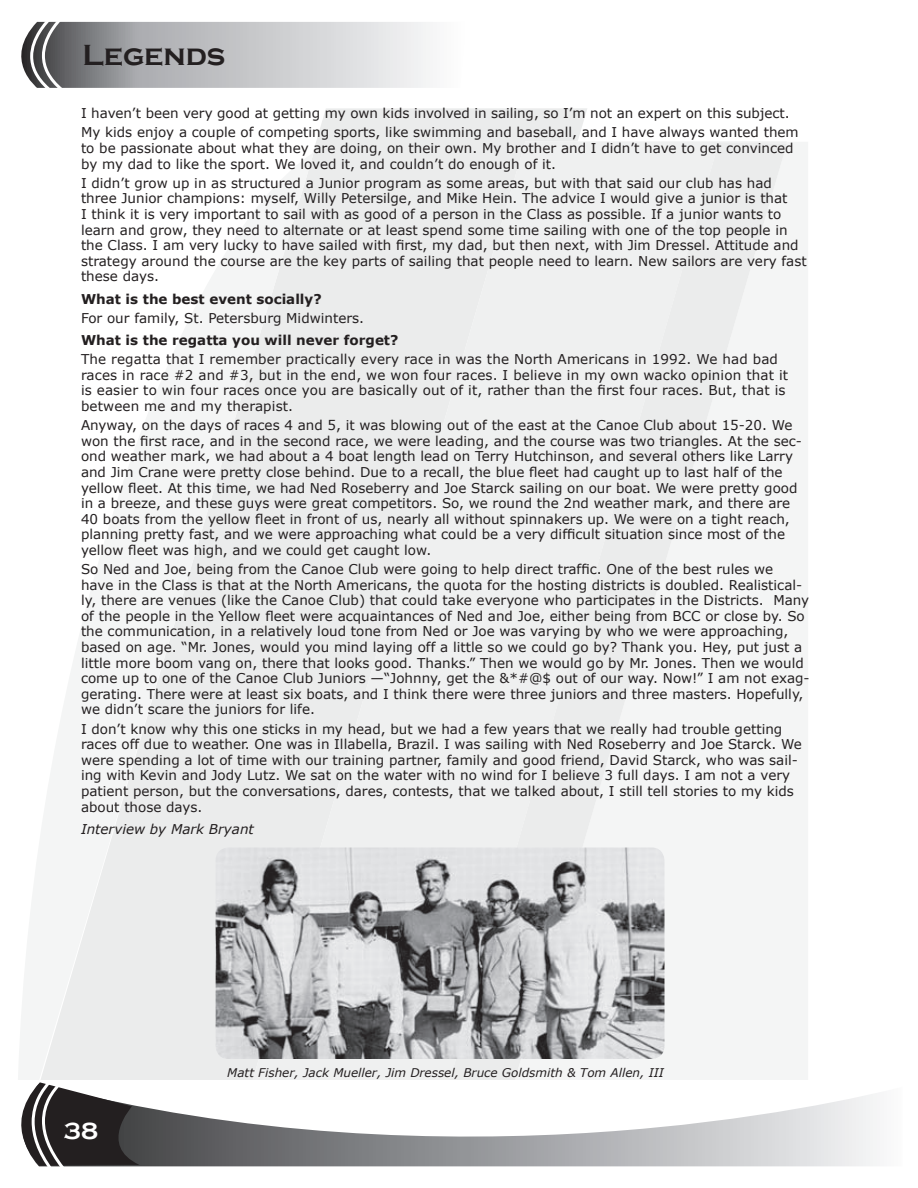
<style>
.page{position:relative;width:918px;height:1188px;background:#fff}
.page>*{position:absolute;margin:0;border:0;box-sizing:border-box;transform-origin:0 0}
.t1{font:700 30px "Copperplate Gothic";color:#231f20}
.t2{font:700 24px "Copperplate Gothic";color:#fff}
.t3{font:13.5px/15.6px "Verdana";color:#231f20}
.t4{font:700 13.5px "Verdana";color:#231f20}
.t5{font:italic 13.5px "Verdana";color:#231f20}
.t6{font:italic 12px "Verdana";color:#231f20}
</style>
<div class="page">
<div style="left:787px;top:142px;width:21px;height:938px;background:#f4f5f5"></div>
<div style="left:316px;top:108px;width:271px;height:33px;background:#ebecec"></div>
<div style="left:313px;top:141px;width:473px;height:939px;background:#ebecec"></div>
<svg style="left:18px;top:152px;width:296px;height:928px"></svg>
<div style="left:450px;top:142px;width:337px;height:938px;background:#eff0f0"></div>
<svg style="left:139px;top:1093px;width:738px;height:74px"></svg>
<svg style="left:21px;top:1082px;width:118px;height:85px"></svg>
<svg style="left:21px;top:21px;width:409px;height:67px;background:#b9babc"></svg>
<img style="left:216px;top:848px;width:448px;height:211px;border-radius:13px">
<h1 class="t1" style="left:82px;top:39px;width:144px">Legends</h1>
<p class="t3" style="left:81px;top:103px;width:719px;line-height:19px">I haven’t been very good at getting my own kids involved in sailing, so I’m not an expert on this subject.<br>My kids enjoy a couple of competing sports, like swimming and baseball, and I have always wanted them</p>
<p class="t3" style="left:81px;top:140px;width:714px">to be passionate about what they are doing, on their own. My brother and I didn’t have to get convinced by my dad to like the sport. We loved it, and couldn’t do enough of it.</p>
<p class="t3" style="left:81px;top:175px;width:727px">I didn’t grow up in as structured a Junior program as some areas, but with that said our club has had three Junior champions: myself, Willy Petersilge, and Mike Hein. The advice I would give a junior is that<br>I think it is very important to sail with as good of a person in the Class as possible. If a junior wants to learn and grow, they need to alternate or at least spend some time sailing with one of the top people in the Class. I am very lucky to have sailed with first, my dad, but then next, with Jim Dressel. Attitude and strategy around the course are the key parts of sailing that people need to learn. New sailors are very fast these days.</p>
<p class="t4" style="left:81px;top:290px;width:242px">What is the best event socially?</p>
<p class="t3" style="left:81px;top:310px;width:285px">For our family, St. Petersburg Midwinters.</p>
<p class="t4" style="left:81px;top:332px;width:319px">What is the regatta you will never forget?</p>
<p class="t3" style="left:81px;top:351px;width:709px">The regatta that I remember practically every race in was the North Americans in 1992. We had bad races in race #2 and #3, but in the end, we won four races. I believe in my own wacko opinion that it is easier to win four races once you are basically out of it, rather than the first four races. But, that is between me and my therapist.</p>
<p class="t3" style="left:81px;top:417px;width:722px">Anyway, on the days of races 4 and 5, it was blowing out of the east at the Canoe Club about 15-20. We won the first race, and in the second race, we were leading, and the course was two triangles. At the sec&shy;ond weather mark, we had about a 4 boat length lead on Terry Hutchinson, and several others like Larry and Jim Crane were pretty close behind. Due to a recall, the blue fleet had caught up to last half of the yellow fleet. At this time, we had Ned Roseberry and Joe Starck sailing on our boat. We were pretty good in a breeze, and these guys were great competitors. So, we round the 2nd weather mark, and there are 40 boats from the yellow fleet in front of us, nearly all without spinnakers up. We were on a tight reach, planning pretty fast, and we were approaching what could be a very difficult situation since most of the yellow fleet was high, and we could get caught low.</p>
<p class="t3" style="left:81px;top:561px;width:730px">So Ned and Joe, being from the Canoe Club were going to help direct traffic. One of the best rules we<br>have in the Class is that at the North Americans, the quota for the hosting districts is doubled. Realistical&shy;ly, there are venues (like the Canoe Club) that could take everyone who participates in the Districts. Many of the people in the Yellow fleet were acquaintances of Ned and Joe, either being from BCC or close by. So the communication, in a relatively loud tone from Ned or Joe was varying by who we were approaching, based on age. “Mr. Jones, would you mind laying off a little so we could go by? Thank you. Hey, put just a little more boom vang on, there that looks good. Thanks.” Then we would go by Mr. Jones. Then we would come up to one of the Canoe Club Juniors —“Johnny, get the &amp;*#@$ out of our way. Now!” I am not exag&shy;gerating. There were at least six boats, and I think there were three juniors and three masters. Hopefully, we didn’t scare the juniors for life.</p>
<p class="t3" style="left:81px;top:720px;width:722px">I don’t know why this one sticks in my head, but we had a few years that we really had trouble getting races off due to weather. One was in Illabella, Brazil. I was sailing with Ned Roseberry and Joe Starck. We were spending a lot of time with our training partner, family and good friend, David Starck, who was sail&shy;ing with Kevin and Jody Lutz. We sat on the water with no wind for I believe 3 full days. I am not a very patient person, but the conversations, dares, contests, that we talked about, I still tell stories to my kids about those days.</p>
<p class="t5" style="left:81px;top:820px;width:174px">Interview by Mark Bryant</p>
<h2 class="t2" style="left:64px;top:1120px;width:44px">383838</h2>
<p class="t6" style="left:227px;top:1065px;width:438px">Matt Fisher, Jack Mueller, Jim Dressel, Bruce Goldsmith &amp; Tom Allen, III</p>
</div>
